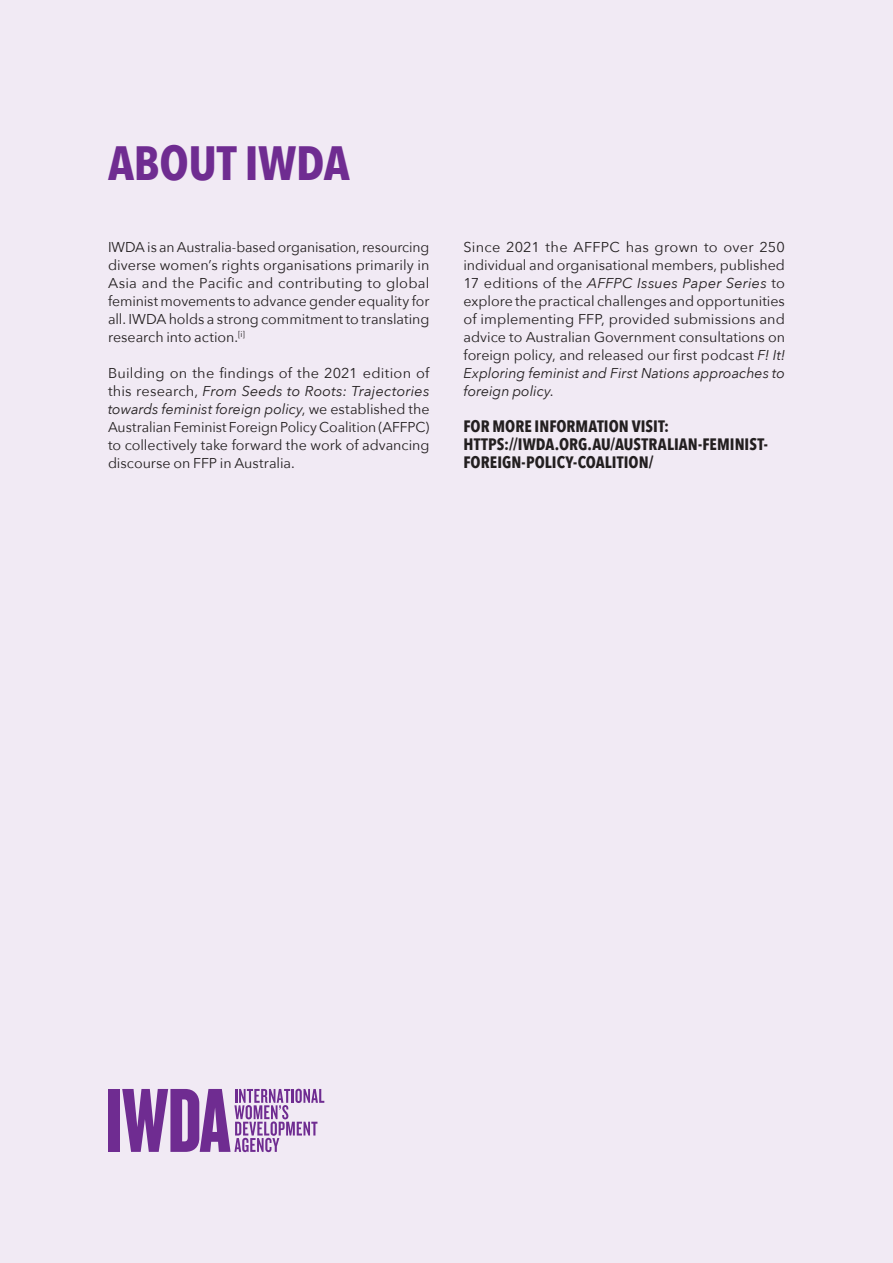
<style>
.page{position:relative;width:893px;height:1263px;background:#f1eaf4}
.page>*{position:absolute;margin:0;border:0;box-sizing:border-box;transform-origin:0 0}
.H2_UA{font:700 48px "Avenir Next Condensed";letter-spacing:-.005em;color:#6f2c91}
.H3_UA{font:700 16.5px/18px "Avenir Next Condensed";letter-spacing:.005em;color:#231f20}
.Body{font:14.25px/18px "Avenir Next";letter-spacing:-.005em;color:#231f20;text-align:justify}
.s1{font-style:italic}
</style>
<div class="page">
<div style="left:108px;top:1089px;width:12px;height:63px;background:#6f2c91"></div>
<svg style="left:122px;top:1089px;width:202px;height:63px"></svg>
<p class="H2_UA" style="left:108px;top:134px;width:243px">ABOUT IWDA</p>
<p class="Body" style="left:108px;top:237px;width:323px">IWDA is an Australia-based organisation, resourcing diverse women’s rights organisations primarily in Asia and the Pacific and contributing to global feminist movements to advance gender equality for all. IWDA holds a strong commitment to translating research into action.<sup>[i]</sup></p>
<p class="Body" style="left:108px;top:363px;width:323px">Building on the findings of the 2021 edition of this research, <span class="s1">From Seeds to Roots: Trajectories towards feminist foreign policy</span>, we established the Australian Feminist Foreign Policy Coalition (AFFPC) to collectively take forward the work of advancing discourse on FFP in Australia.</p>
<p class="Body" style="left:463px;top:237px;width:323px">Since 2021 the AFFPC has grown to over 250 individual and organisational members, published 17 editions of the <span class="s1">AFFPC Issues Paper Series</span> to explore the practical challenges and opportunities of implementing FFP, provided submissions and advice to Australian Government consultations on foreign policy, and released our first podcast <span class="s1">F! It!<br>Exploring feminist and First Nations approaches to foreign policy</span>.</p>
<p class="H3_UA" style="left:463px;top:417px;width:306px">FOR MORE INFORMATION VISIT:<br>HTTPS://IWDA.ORG.AU/AUSTRALIAN-FEMINIST-<br>FOREIGN-POLICY-COALITION/</p>
</div>
